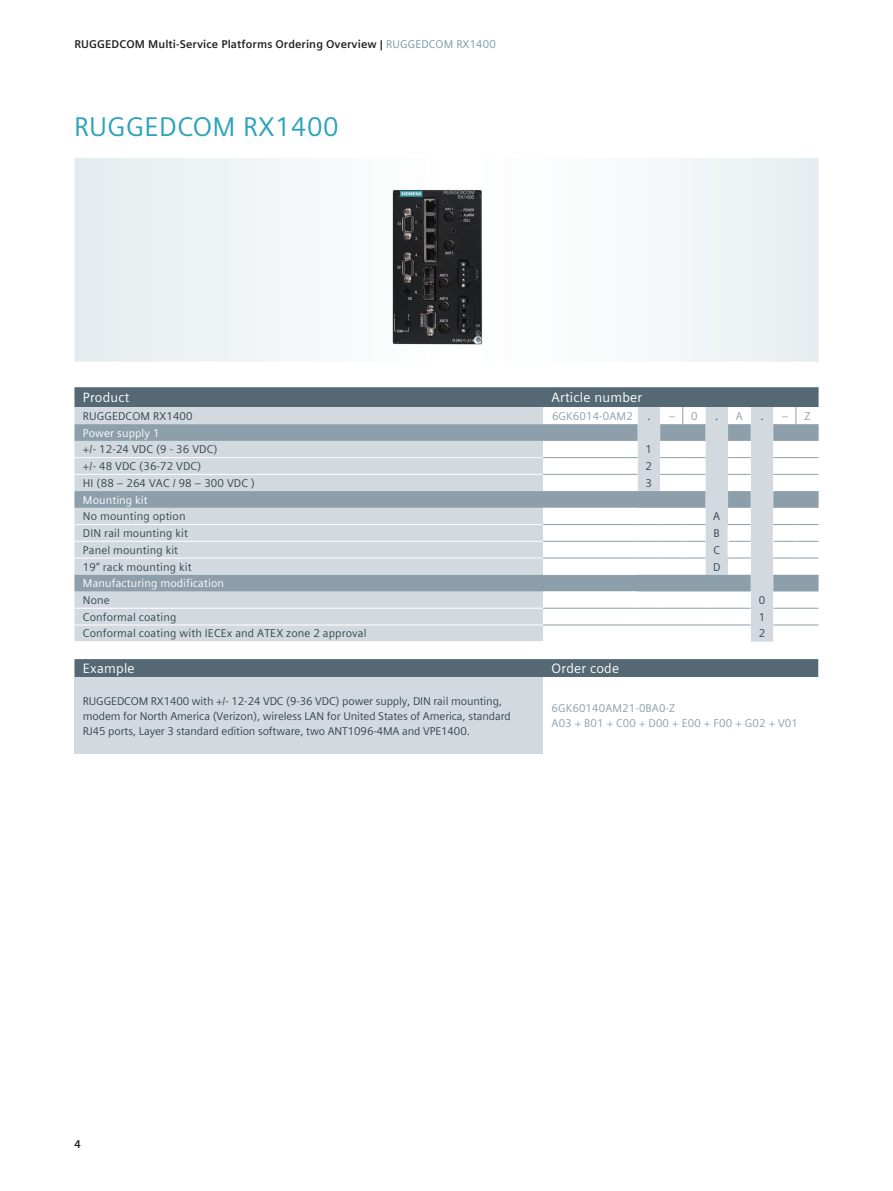
<style>
.page{position:relative;width:893px;height:1191px;background:#fff}
.page>*{position:absolute;margin:0;border:0;box-sizing:border-box;transform-origin:0 0}
.t1{font:27px "Siemens Sans";letter-spacing:.015em;color:#2da3bb}
.t2{font:13.5px "Siemens Sans Global";letter-spacing:.015em;color:#fff}
.t3{font:11.25px/14.9px "Siemens Sans Global";letter-spacing:-.01em;color:#37454d}
.t4{font:11.25px "Siemens Sans Global";letter-spacing:.01em;color:#37454d}
.t5{font:11.25px/14.9px "Siemens Sans Global";letter-spacing:.01em;color:#8d9faa}
.t6{font:700 11.25px "Siemens Sans Global";letter-spacing:.01em;color:#231f20}
.t7{font:11.25px "Siemens Sans Global";letter-spacing:.01em;color:#fff}
.t8{font:700 11.25px "Siemens Sans";color:#231f20}
.s1{font-weight:400;color:#7b99a9}
</style>
<div class="page">
<div style="left:74px;top:591px;width:469px;height:50px;background:#d2dadf"></div>
<svg style="left:751px;top:591px;width:68px;height:50px"></svg>
<svg style="left:74px;top:424px;width:745px;height:167px;background:#c2ccd2"></svg>
<svg style="left:773px;top:608px;width:46px;height:1px"></svg>
<svg style="left:773px;top:524px;width:46px;height:34px"></svg>
<svg style="left:660px;top:457px;width:45px;height:1px"></svg>
<svg style="left:728px;top:457px;width:23px;height:1px"></svg>
<svg style="left:773px;top:457px;width:46px;height:1px"></svg>
<svg style="left:660px;top:474px;width:45px;height:1px"></svg>
<svg style="left:728px;top:474px;width:23px;height:1px"></svg>
<svg style="left:773px;top:474px;width:46px;height:1px"></svg>
<svg style="left:74px;top:387px;width:745px;height:37px;background:#94a2aa"></svg>
<svg style="left:543px;top:508px;width:208px;height:118px"></svg>
<svg style="left:773px;top:624px;width:46px;height:1px"></svg>
<hr style="left:543px;top:524px;width:95px;height:1px;background:#8d9faa">
<hr style="left:543px;top:541px;width:95px;height:1px;background:#8d9faa">
<hr style="left:543px;top:557px;width:95px;height:1px;background:#8d9faa">
<hr style="left:543px;top:457px;width:95px;height:1px;background:#8d9faa">
<hr style="left:543px;top:474px;width:95px;height:1px;background:#8d9faa">
<hr style="left:74px;top:457px;width:469px;height:1px;background:#fff">
<hr style="left:74px;top:474px;width:469px;height:1px;background:#fff">
<hr style="left:74px;top:524px;width:469px;height:1px;background:#fff">
<hr style="left:74px;top:541px;width:469px;height:1px;background:#fff">
<hr style="left:74px;top:557px;width:469px;height:1px;background:#fff">
<hr style="left:74px;top:608px;width:469px;height:1px;background:#fff">
<hr style="left:74px;top:624px;width:469px;height:1px;background:#fff">
<div style="left:74px;top:659px;width:744px;height:18px;background:#546974"></div>
<div style="left:74px;top:677px;width:469px;height:76px;background:#d2dadf"></div>
<svg style="left:74px;top:158px;width:745px;height:204px"></svg>
<img style="left:354px;top:158px;width:165px;height:204px">
<p class="t6" style="left:74px;top:35px;width:423px">RUGGEDCOM Multi-Service Platforms Ordering Overview | <span class="s1">RUGGEDCOM RX1400</span></p>
<h1 class="t1" style="left:74px;top:111px;width:266px">RUGGEDCOM RX1400</h1>
<p class="t2" style="left:83px;top:387px;width:48px">Product</p>
<p class="t2" style="left:551px;top:387px;width:92px">Article number</p>
<p class="t4" style="left:83px;top:407px;width:111px">RUGGEDCOM RX1400</p>
<p class="t5" style="left:552px;top:408px;width:82px">6GK6014-0AM2</p>
<p class="t3" style="left:647px;top:408px;width:5px">.</p>
<p class="t5" style="left:669px;top:408px;width:31px">– 0</p>
<p class="t3" style="left:715px;top:408px;width:5px">.</p>
<p class="t5" style="left:736px;top:408px;width:9px">A</p>
<p class="t3" style="left:760px;top:408px;width:5px">.</p>
<p class="t5" style="left:782px;top:408px;width:30px">– Z</p>
<p class="t7" style="left:83px;top:424px;width:78px">Power supply 1</p>
<p class="t4" style="left:83px;top:441px;width:136px">+/- 12-24 VDC (9 - 36 VDC)</p>
<p class="t3" style="left:646px;top:442px;width:8px">1</p>
<p class="t4" style="left:83px;top:458px;width:120px">+/- 48 VDC (36-72 VDC)</p>
<p class="t3" style="left:646px;top:459px;width:8px">2</p>
<p class="t4" style="left:83px;top:474px;width:174px">HI (88 – 264 VAC / 98 – 300 VDC )</p>
<p class="t3" style="left:646px;top:475px;width:8px">3</p>
<p class="t7" style="left:83px;top:491px;width:66px">Mounting kit</p>
<p class="t4" style="left:83px;top:508px;width:104px">No mounting option</p>
<p class="t3" style="left:713px;top:509px;width:9px">A</p>
<p class="t4" style="left:83px;top:524px;width:106px">DIN rail mounting kit</p>
<p class="t3" style="left:714px;top:526px;width:8px">B</p>
<p class="t4" style="left:83px;top:541px;width:97px">Panel mounting kit</p>
<p class="t3" style="left:713px;top:542px;width:8px">C</p>
<p class="t4" style="left:83px;top:558px;width:110px">19” rack mounting kit</p>
<p class="t3" style="left:713px;top:559px;width:9px">D</p>
<p class="t7" style="left:83px;top:575px;width:143px">Manufacturing modification</p>
<p class="t3" style="left:83px;top:593px;width:28px">None</p>
<p class="t3" style="left:759px;top:593px;width:8px">0</p>
<p class="t4" style="left:83px;top:608px;width:95px">Conformal coating</p>
<p class="t3" style="left:759px;top:609px;width:8px">1</p>
<p class="t4" style="left:83px;top:625px;width:285px">Conformal coating with IECEx and ATEX zone 2 approval</p>
<p class="t3" style="left:759px;top:626px;width:8px">2</p>
<p class="t2" style="left:83px;top:658px;width:53px">Example</p>
<p class="t2" style="left:551px;top:658px;width:69px">Order code</p>
<p class="t3" style="left:83px;top:693px;width:429px">RUGGEDCOM RX1400 with +/- 12-24 VDC (9-36 VDC) power supply, DIN rail mounting, modem for North America (Verizon), wireless LAN for United States of America, standard<br>RJ45 ports, Layer 3 standard edition software, two ANT1096-4MA and VPE1400.</p>
<p class="t5" style="left:551px;top:701px;width:248px">6GK60140AM21-0BA0-Z<br>A03 + B01 + C00 + D00 + E00 + F00 + G02 + V01</p>
<p class="t8" style="left:74px;top:1137px;width:8px">4</p>
</div>
